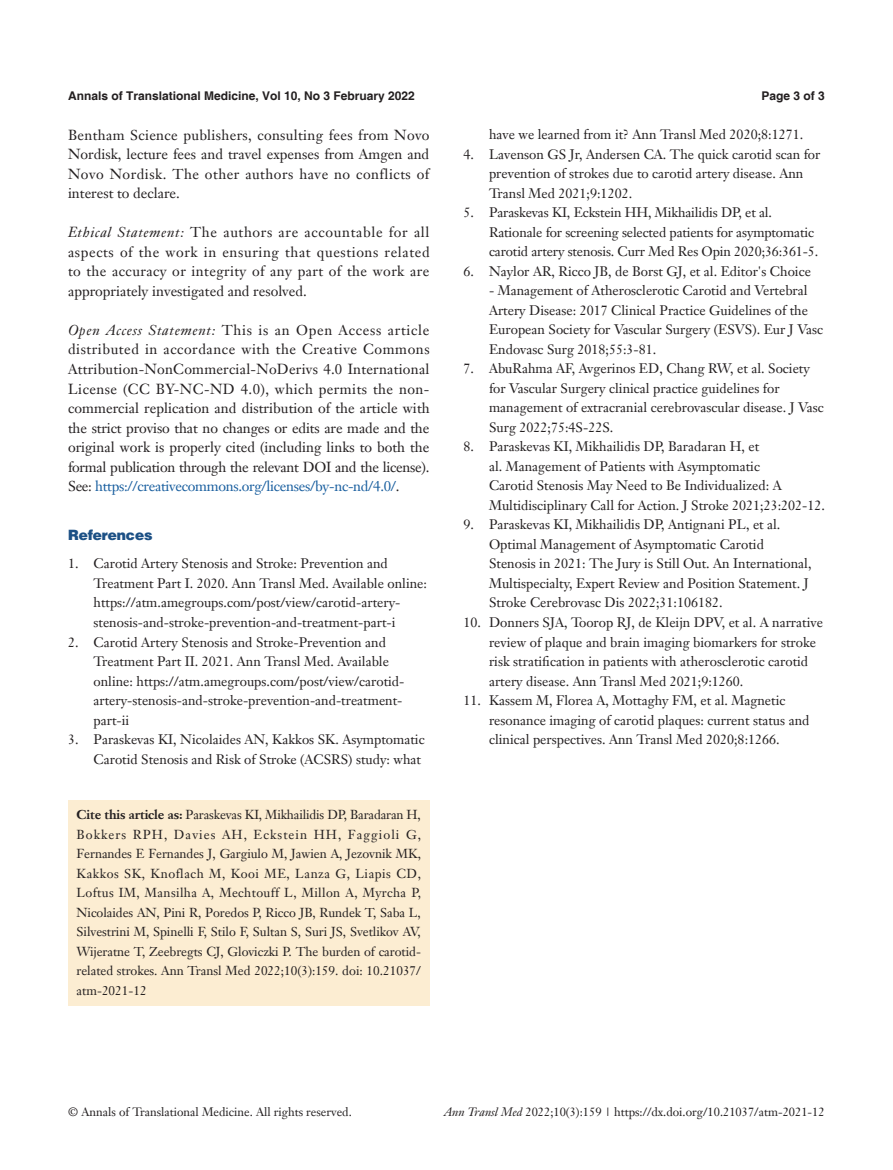
<style>
.page{position:relative;width:893px;height:1170px;background:#fff}
.page>*{position:absolute;margin:0;border:0;box-sizing:border-box;transform-origin:0 0}
.正文-ZW{font:14.25px/19.5px "Janson Text LT";color:#231f20;text-align:justify}
.一级标题-6_5-YJ6_5{font:900 14.25px "Helvetica";color:#1c5085}
.正文-ZW-2{font:13.5px/19.5px "Janson Text LT";color:#231f20}
.Cite{font:12.75px/19.5px "Janson Text LT";color:#231f20;text-align:justify}
.页脚doi-YJDOI{font:12px "Janson Text LT";color:#231f20}
.页眉杂志年卷期-YMNJQ{font:700 12px "Helvetica";color:#231f20}
.页脚杂志版权-YJZZBQ{font:12px "Janson Text LT";color:#231f20}
.页眉页码-YMYM{font:700 12px "Helvetica";color:#231f20}
.s1{font-style:italic}
.s2{color:#175d9e}
.s3{font-weight:700}
</style>
<div class="page">
<div style="left:68px;top:799px;width:361px;height:206px;background:#fcedd2"></div>
<p class="页眉杂志年卷期-YMNJQ" style="left:68px;top:88px;width:348px">Annals of Translational Medicine, Vol 10, No 3 February 2022</p>
<p class="页眉页码-YMYM" style="left:762px;top:88px;width:65px">Page 3 of 3</p>
<p class="正文-ZW" style="left:68px;top:125px;width:363px">Bentham Science publishers, consulting fees from Novo Nordisk, lecture fees and travel expenses from Amgen and Novo Nordisk. The other authors have no conflicts of interest to declare.</p>
<p class="正文-ZW" style="left:68px;top:222px;width:363px"><span class="s1">Ethical Statement:</span> The authors are accountable for all aspects of the work in ensuring that questions related to the accuracy or integrity of any part of the work are appropriately investigated and resolved.</p>
<p class="正文-ZW" style="left:68px;top:320px;width:363px"><span class="s1">Open Access Statement:</span> This is an Open Access article distributed in accordance with the Creative Commons Attribution-NonCommercial-NoDerivs 4.0 International License (CC BY-NC-ND 4.0), which permits the non&shy;commercial replication and distribution of the article with the strict proviso that no changes or edits are made and the original work is properly cited (including links to both the formal publication through the relevant DOI and the license).<br>See: <span class="s2">https://creativecommons.org/licenses/by-nc-nd/4.0/</span>.</p>
<p class="一级标题-6_5-YJ6_5" style="left:68px;top:525px;width:86px">References</p>
<p class="正文-ZW-2" style="left:94px;top:554px;width:335px;text-indent:-26px">1. Carotid Artery Stenosis and Stroke: Prevention and Treatment Part I. 2020. Ann Transl Med. Available online: https://atm.amegroups.com/post/view/carotid-artery&shy;stenosis-and-stroke-prevention-and-treatment-part-i</p>
<p class="正文-ZW-2" style="left:94px;top:632px;width:312px;text-indent:-26px">2. Carotid Artery Stenosis and Stroke-Prevention and Treatment Part II. 2021. Ann Transl Med. Available online: https://atm.amegroups.com/post/view/carotid&shy;artery-stenosis-and-stroke-prevention-and-treatment&shy;part-ii</p>
<p class="正文-ZW-2" style="left:68px;top:729px;width:358px;text-align:right">3. Paraskevas KI, Nicolaides AN, Kakkos SK. Asymptomatic<br>Carotid Stenosis and Risk of Stroke (ACSRS) study: what</p>
<p class="Cite" style="left:77px;top:805px;width:346px"><span class="s3">Cite this article as:</span> Paraskevas KI, Mikhailidis DP, Baradaran H, Bokkers RPH, Davies AH, Eckstein HH, Faggioli G, Fernandes E Fernandes J, Gargiulo M, Jawien A, Jezovnik MK, Kakkos SK, Knoflach M, Kooi ME, Lanza G, Liapis CD, Loftus IM, Mansilha A, Mechtouff L, Millon A, Myrcha P, Nicolaides AN, Pini R, Poredos P, Ricco JB, Rundek T, Saba L, Silvestrini M, Spinelli F, Stilo F, Sultan S, Suri JS, Svetlikov AV, Wijeratne T, Zeebregts CJ, Gloviczki P. The burden of carotid&shy;related strokes. Ann Transl Med 2022;10(3):159. doi: 10.21037/ atm-2021-12</p>
<p class="正文-ZW-2" style="left:489px;top:125px;width:316px">have we learned from it? Ann Transl Med 2020;8:1271.</p>
<p class="正文-ZW-2" style="left:489px;top:144px;width:333px;text-indent:-26px">4. Lavenson GS Jr, Andersen CA. The quick carotid scan for prevention of strokes due to carotid artery disease. Ann<br>Transl Med 2021;9:1202.</p>
<p class="正文-ZW-2" style="left:489px;top:203px;width:331px;text-indent:-26px">5. Paraskevas KI, Eckstein HH, Mikhailidis DP, et al.<br>Rationale for screening selected patients for asymptomatic carotid artery stenosis. Curr Med Res Opin 2020;36:361-5.</p>
<p class="正文-ZW-2" style="left:463px;top:261px;width:349px">6. Naylor AR, Ricco JB, de Borst GJ, et al. Editor's Choice</p>
<p class="正文-ZW-2" style="left:489px;top:281px;width:335px">- Management of Atherosclerotic Carotid and Vertebral Artery Disease: 2017 Clinical Practice Guidelines of the European Society for Vascular Surgery (ESVS). Eur J Vasc Endovasc Surg 2018;55:3-81.</p>
<p class="正文-ZW-2" style="left:489px;top:359px;width:336px;text-indent:-26px">7. AbuRahma AF, Avgerinos ED, Chang RW, et al. Society for Vascular Surgery clinical practice guidelines for management of extracranial cerebrovascular disease. J Vasc Surg 2022;75:4S-22S.</p>
<p class="正文-ZW-2" style="left:489px;top:437px;width:337px;text-indent:-26px">8. Paraskevas KI, Mikhailidis DP, Baradaran H, et<br>al. Management of Patients with Asymptomatic<br>Carotid Stenosis May Need to Be Individualized: A Multidisciplinary Call for Action. J Stroke 2021;23:202-12.</p>
<p class="正文-ZW-2" style="left:489px;top:515px;width:324px;text-indent:-26px">9. Paraskevas KI, Mikhailidis DP, Antignani PL, et al.<br>Optimal Management of Asymptomatic Carotid Stenosis in 2021: The Jury is Still Out. An International, Multispecialty, Expert Review and Position Statement. J Stroke Cerebrovasc Dis 2022;31:106182.</p>
<p class="正文-ZW-2" style="left:489px;top:612px;width:335px;text-indent:-26px">10. Donners SJA, Toorop RJ, de Kleijn DPV, et al. A narrative review of plaque and brain imaging biomarkers for stroke risk stratification in patients with atherosclerotic carotid artery disease. Ann Transl Med 2021;9:1260.</p>
<p class="正文-ZW-2" style="left:489px;top:690px;width:322px;text-indent:-26px">11. Kassem M, Florea A, Mottaghy FM, et al. Magnetic resonance imaging of carotid plaques: current status and clinical perspectives. Ann Transl Med 2020;8:1266.</p>
<p class="页脚杂志版权-YJZZBQ" style="left:68px;top:1104px;width:285px">© Annals of Translational Medicine. All rights reserved.</p>
<p class="页脚doi-YJDOI" style="left:444px;top:1104px;width:382px"><span class="s1">Ann Transl Med</span> 2022;10(3):159 | https://dx.doi.org/10.21037/atm-2021-12</p>
</div>
